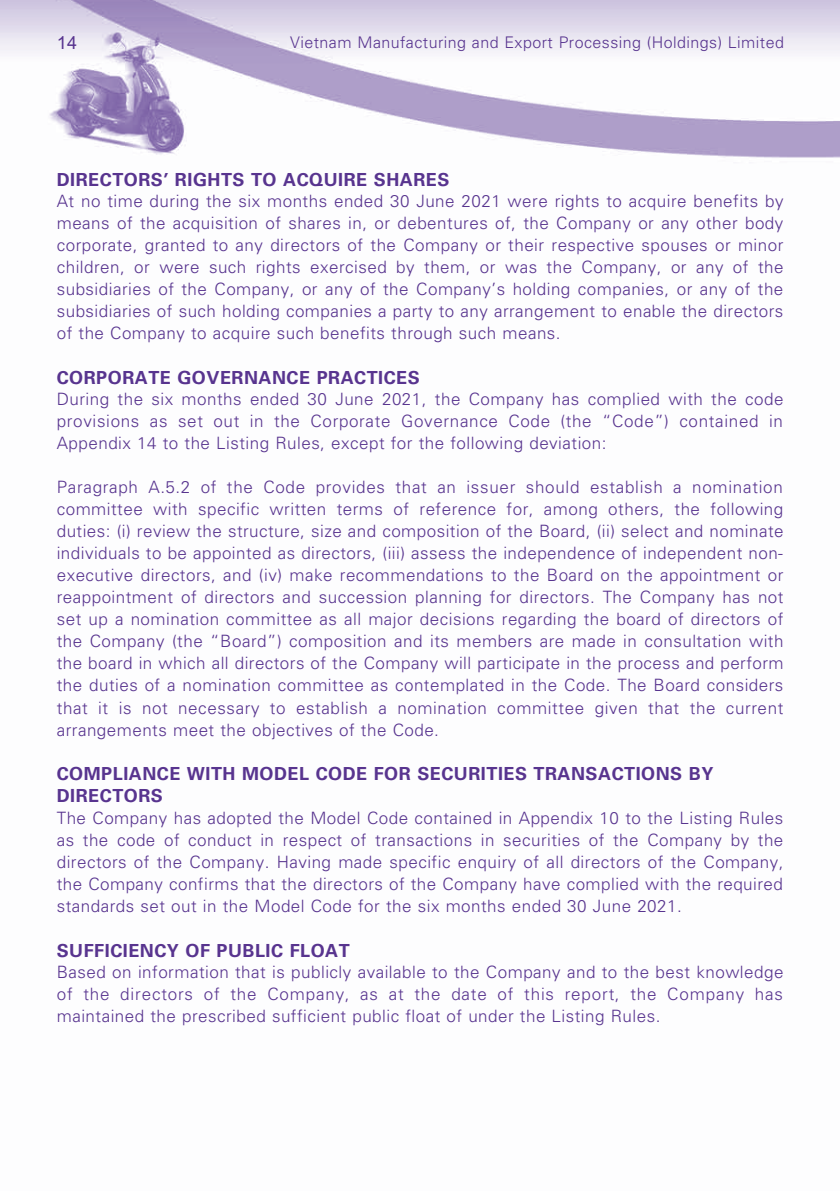
<style>
.page{position:relative;width:840px;height:1191px;background:#fff}
.page>*{position:absolute;margin:0;border:0;box-sizing:border-box;transform-origin:0 0}
.t1{font:700 18px/22px "Univers LT Std";letter-spacing:.03em;color:#58348f}
.t2{font:700 18px "M Hei HK";color:#58348f}
.t3{font:300 17px/22px "Univers LT Std";letter-spacing:.03em;color:#58348f;text-align:justify}
.t4{font:300 16px "Univers LT Std";letter-spacing:.03em;color:#58348f}
</style>
<div class="page">
<img style="left:0;top:0;width:839px;height:158px">
<p class="t2" style="left:57px;top:29px;width:22px">14</p>
<p class="t4" style="left:290px;top:33px;width:495px">Vietnam Manufacturing and Export Processing (Holdings) Limited</p>
<p class="t1" style="left:57px;top:169px;width:394px">DIRECTORS’ RIGHTS TO ACQUIRE SHARES</p>
<p class="t3" style="left:57px;top:190px;width:728px">At no time during the six months ended 30 June 2021 were rights to acquire benefits by means of the acquisition of shares in, or debentures of, the Company or any other body corporate, granted to any directors of the Company or their respective spouses or minor children, or were such rights exercised by them, or was the Company, or any of the subsidiaries of the Company, or any of the Company’s holding companies, or any of the subsidiaries of such holding companies a party to any arrangement to enable the directors of the Company to acquire such benefits through such means.</p>
<p class="t1" style="left:57px;top:367px;width:364px">CORPORATE GOVERNANCE PRACTICES</p>
<p class="t3" style="left:57px;top:388px;width:727px">During the six months ended 30 June 2021, the Company has complied with the code provisions as set out in the Corporate Governance Code (the “Code”) contained in Appendix 14 to the Listing Rules, except for the following deviation:</p>
<p class="t3" style="left:57px;top:476px;width:728px">Paragraph A.5.2 of the Code provides that an issuer should establish a nomination committee with specific written terms of reference for, among others, the following duties: (i) review the structure, size and composition of the Board, (ii) select and nominate individuals to be appointed as directors, (iii) assess the independence of independent non&shy;executive directors, and (iv) make recommendations to the Board on the appointment or reappointment of directors and succession planning for directors. The Company has not set up a nomination committee as all major decisions regarding the board of directors of the Company (the “Board”) composition and its members are made in consultation with the board in which all directors of the Company will participate in the process and perform the duties of a nomination committee as contemplated in the Code. The Board considers that it is not necessary to establish a nomination committee given that the current arrangements meet the objectives of the Code.</p>
<p class="t1" style="left:57px;top:763px;width:657px">COMPLIANCE WITH MODEL CODE FOR SECURITIES TRANSACTIONS BY<br>DIRECTORS</p>
<p class="t3" style="left:57px;top:806px;width:727px">The Company has adopted the Model Code contained in Appendix 10 to the Listing Rules as the code of conduct in respect of transactions in securities of the Company by the directors of the Company. Having made specific enquiry of all directors of the Company, the Company confirms that the directors of the Company have complied with the required standards set out in the Model Code for the six months ended 30 June 2021.</p>
<p class="t1" style="left:57px;top:939px;width:294px">SUFFICIENCY OF PUBLIC FLOAT</p>
<p class="t3" style="left:57px;top:960px;width:727px">Based on information that is publicly available to the Company and to the best knowledge of the directors of the Company, as at the date of this report, the Company has maintained the prescribed sufficient public float of under the Listing Rules.</p>
</div>
